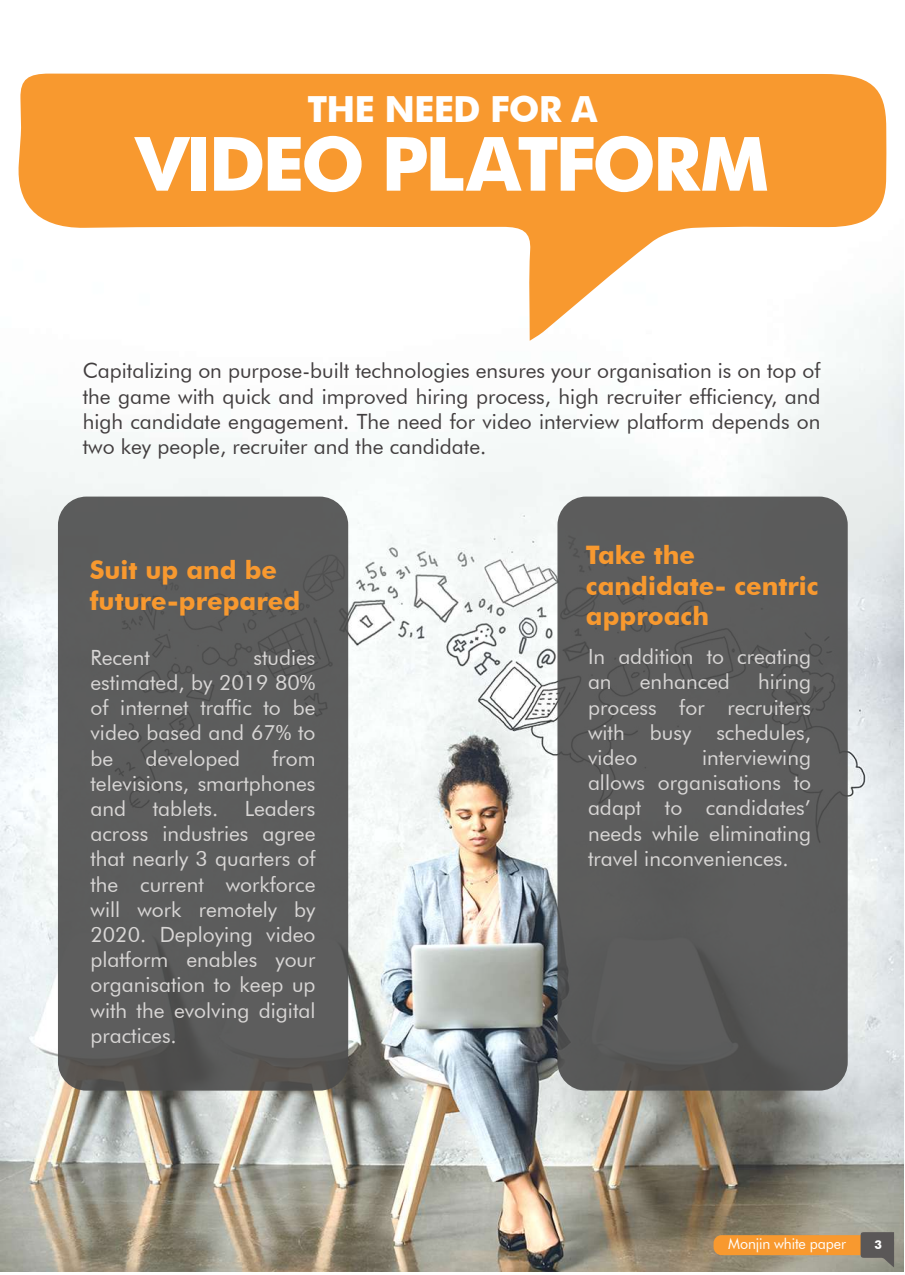
<style>
.page{position:relative;width:905px;height:1275px;background:#fff}
.page>*{position:absolute;margin:0;border:0;box-sizing:border-box;transform-origin:0 0}
.t1{font:700 75px "Futura BT";letter-spacing:-.05em;color:#fff}
.t2{font:700 36px "Futura BT";letter-spacing:-.025em;color:#fff}
.t3{font:700 25.5px/30.6px "Futura BT";color:#f8992f}
.t4{font:21px/25.2px "Futura BT";color:#d8d6d5;text-align:justify}
.t5{font:21px/25.2px "Futura BT";color:#423e3f;text-align:justify}
.t6{font:15px "Futura BT";letter-spacing:-.01em;color:#fff;scale:.95 1}
.t7{font:700 12.15px "Futura BT";color:#fff}
</style>
<div class="page">
<img style="left:0;top:73px;width:903px;height:1198px">
<svg style="left:17px;top:74px;width:870px;height:267px;fill:#f8992f"></svg>
<div style="left:557px;top:497px;width:291px;height:593px;background:#5c5c5c;border-radius:28px"></div>
<div style="left:58px;top:497px;width:290px;height:593px;background:#5c5c5c;border-radius:28px"></div>
<div style="left:714px;top:1235px;width:158px;height:20px;background:#f8992f;border-radius:8px"></div>
<svg style="left:860px;top:1232px;width:34px;height:35px"></svg>
<h2 class="t2" style="left:308px;top:87px;width:291px">THE NEED FOR A</h2>
<h1 class="t1" style="left:136px;top:118px;width:635px">VIDEO PLATFORM</h1>
<p class="t5" style="left:83px;top:358px;width:739px">Capitalizing on purpose-built technologies ensures your organisation is on top of the game with quick and improved hiring process, high recruiter efficiency, and high candidate engagement. The need for video interview platform depends on two key people, recruiter and the candidate.</p>
<p class="t3" style="left:90px;top:555px;width:212px">Suit up and be future-prepared</p>
<p class="t4" style="left:90px;top:644px;width:227px;text-indent:163px">studies estimated, by 2019 80% of internet traffic to be video based and 67% to be</p>
<p class="t4" style="left:90px;top:644px;width:61px">Recent</p>
<p class="t4" style="left:90px;top:745px;width:227px;text-indent:182px">from televisions, smartphones and</p>
<p class="t4" style="left:145px;top:745px;width:96px">developed</p>
<p class="t4" style="left:90px;top:796px;width:227px;text-indent:154px">Leaders across industries agree that nearly 3 quarters of the current workforce will work remotely by 2020. Deploying video platform enables your organisation to keep up with the evolving digital practices.</p>
<p class="t4" style="left:153px;top:796px;width:67px">tablets.</p>
<p class="t3" style="left:586px;top:539px;width:234px">Take the candidate- centric approach</p>
<p class="t4" style="left:588px;top:644px;width:224px">In addition to creating an</p>
<p class="t4" style="left:588px;top:669px;width:224px;text-indent:170px">hiring process for recruiters with busy schedules, video</p>
<p class="t4" style="left:640px;top:669px;width:92px">enhanced</p>
<p class="t4" style="left:588px;top:745px;width:225px;text-indent:114px">interviewing allows organisations to adapt to candidates’ needs while eliminating travel inconveniences.</p>
<p class="t6" style="left:728px;top:1234px;width:126px">Monjin white paper</p>
<p class="t7" style="left:874px;top:1237px;width:9px">3</p>
</div>
